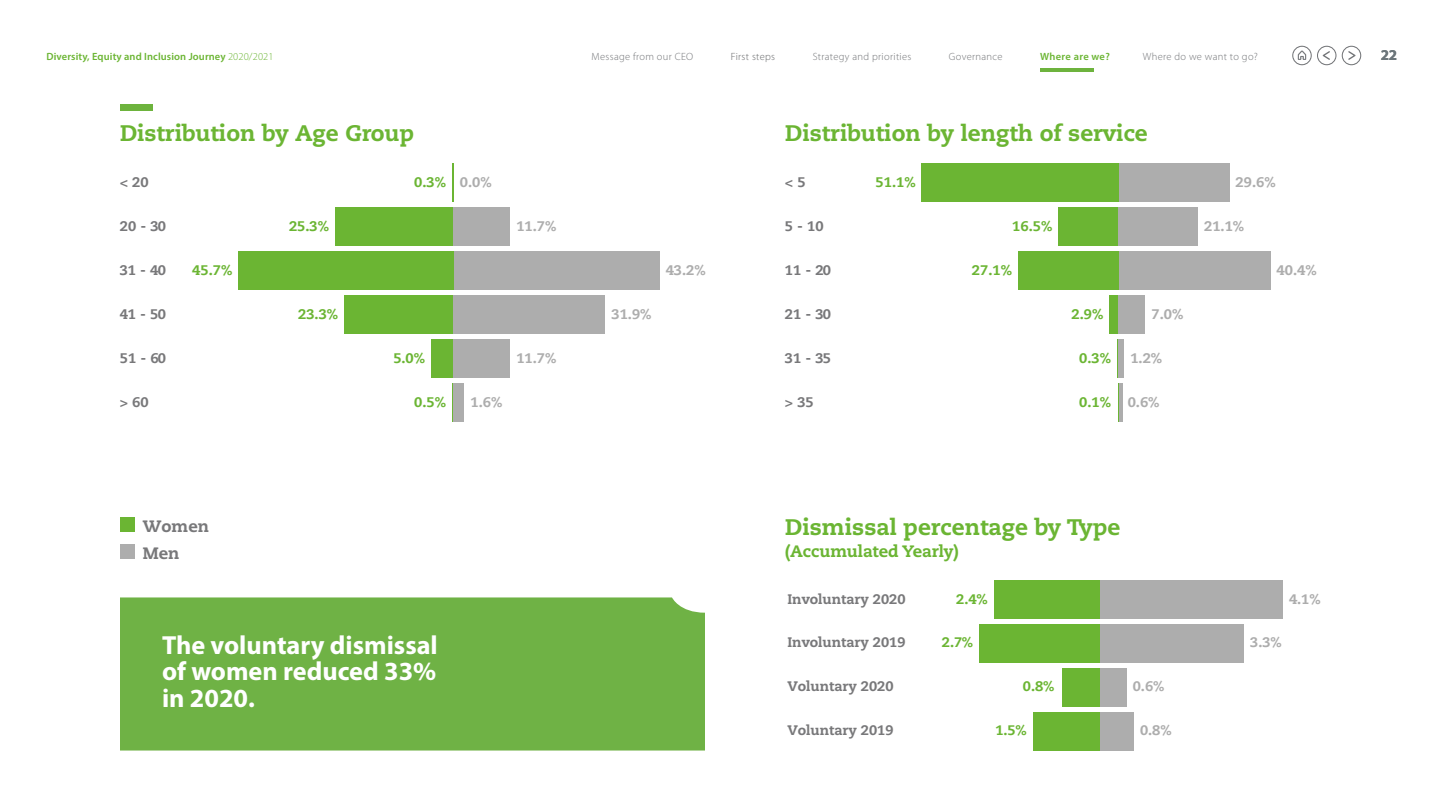
<style>
.page{position:relative;width:1440px;height:810px;background:#fff}
.page>*{position:absolute;margin:0;border:0;box-sizing:border-box;transform-origin:0 0}
.t1{font:700 26.25px/26.2px "Myriad Pro";color:#fff;text-align:justify}
.t2{font:800 22.5px "Caecilia LT Std";color:#6bb533}
.t3{font:800 16.5px "Caecilia LT Std";color:#6bb533}
.t4{font:800 16.5px/27.2px "Caecilia LT Std";color:#78787a}
.t5{font:700 15px "Myriad Pro";color:#6c767b}
.t6{font:800 13.88px "Caecilia LT Std";color:#adadad}
.t7{font:800 13.88px "Caecilia LT Std";color:#6bb533}
.t8{font:800 13.88px "Caecilia LT Std";letter-spacing:-.005em;color:#78787a}
.t9{font:800 13.8px "Caecilia LT Std";color:#78787a}
.t10{font:800 13.8px "Caecilia LT Std";color:#6bb533}
.t11{font:800 13.8px "Caecilia LT Std";color:#adadad}
.t12{font:300 10.5px "Myriad Pro";letter-spacing:.03em;color:#737578}
.t13{font:600 10.5px "Myriad Pro";letter-spacing:.01em;color:#6bb533}
.t14{font:300 10.5px "Myriad Pro";letter-spacing:.03em;color:#66686a}
.s1{font-weight:300}
</style>
<div class="page">
<div style="left:335px;top:208px;width:119px;height:38px;background:#6bb533"></div>
<div style="left:454px;top:208px;width:56px;height:38px;background:#adadad"></div>
<hr style="left:452px;top:164px;width:2px;height:38px;background:#6bb533">
<div style="left:238px;top:252px;width:216px;height:38px;background:#6bb533"></div>
<div style="left:454px;top:252px;width:205px;height:38px;background:#adadad"></div>
<div style="left:344px;top:296px;width:110px;height:38px;background:#6bb533"></div>
<div style="left:454px;top:296px;width:151px;height:38px;background:#adadad"></div>
<div style="left:431px;top:340px;width:23px;height:38px;background:#6bb533"></div>
<div style="left:454px;top:340px;width:56px;height:38px;background:#adadad"></div>
<hr style="left:452px;top:384px;width:2px;height:38px;background:#6bb533">
<div style="left:454px;top:384px;width:10px;height:38px;background:#adadad"></div>
<div style="left:1058px;top:208px;width:61px;height:38px;background:#6bb533"></div>
<div style="left:1119px;top:208px;width:79px;height:38px;background:#adadad"></div>
<div style="left:922px;top:164px;width:197px;height:38px;background:#6bb533"></div>
<div style="left:1119px;top:164px;width:110px;height:38px;background:#adadad"></div>
<div style="left:1018px;top:252px;width:101px;height:38px;background:#6bb533"></div>
<div style="left:1119px;top:252px;width:151px;height:38px;background:#adadad"></div>
<div style="left:1109px;top:296px;width:10px;height:38px;background:#6bb533"></div>
<div style="left:1119px;top:296px;width:26px;height:38px;background:#adadad"></div>
<hr style="left:1117px;top:340px;width:2px;height:38px;background:#6bb533">
<div style="left:1119px;top:340px;width:5px;height:38px;background:#adadad"></div>
<hr style="left:1118px;top:384px;width:1px;height:38px;background:#6bb533">
<hr style="left:1119px;top:384px;width:3px;height:38px;background:#adadad">
<div style="left:120px;top:105px;width:33px;height:6px;background:#6db33d"></div>
<div style="left:120px;top:597px;width:585px;height:154px;background:#6fb245"></div>
<div style="left:121px;top:517px;width:14px;height:15px;background:#6bb533"></div>
<div style="left:121px;top:544px;width:14px;height:15px;background:#adadad"></div>
<div style="left:979px;top:624px;width:121px;height:39px;background:#6bb533"></div>
<div style="left:1100px;top:624px;width:144px;height:39px;background:#adadad"></div>
<div style="left:994px;top:581px;width:106px;height:38px;background:#6bb533"></div>
<div style="left:1100px;top:581px;width:183px;height:38px;background:#adadad"></div>
<div style="left:1062px;top:668px;width:38px;height:38px;background:#6bb533"></div>
<div style="left:1100px;top:668px;width:27px;height:38px;background:#adadad"></div>
<div style="left:1033px;top:712px;width:67px;height:38px;background:#6bb533"></div>
<div style="left:1100px;top:712px;width:34px;height:38px;background:#adadad"></div>
<svg style="left:1292px;top:46px;width:44px;height:19px"></svg>
<svg style="left:1342px;top:46px;width:19px;height:19px"></svg>
<hr style="left:1040px;top:68px;width:54px;height:4px;background:#6db33d">
<p class="t13" style="left:46px;top:49px;width:229px">Diversity, Equity and Inclusion Journey <span class="s1">2020/2021</span></p>
<p class="t12" style="left:592px;top:50px;width:103px">Message from our CEO</p>
<p class="t14" style="left:731px;top:50px;width:46px">First steps</p>
<p class="t12" style="left:813px;top:50px;width:100px">Strategy and priorities</p>
<p class="t12" style="left:949px;top:50px;width:55px">Governance</p>
<p class="t13" style="left:1040px;top:49px;width:71px">Where are we?</p>
<p class="t12" style="left:1143px;top:50px;width:117px">Where do we want to go?</p>
<p class="t5" style="left:1381px;top:45px;width:18px">22</p>
<p class="t2" style="left:120px;top:119px;width:296px">Distribution by Age Group</p>
<p class="t2" style="left:785px;top:119px;width:364px">Distribution by length of service</p>
<p class="t8" style="left:120px;top:173px;width:30px">&lt; 20</p>
<p class="t7" style="left:414px;top:173px;width:33px">0.3%</p>
<p class="t6" style="left:460px;top:173px;width:33px">0.0%</p>
<p class="t8" style="left:785px;top:173px;width:22px">&lt; 5</p>
<p class="t7" style="left:876px;top:173px;width:42px">51.1%</p>
<p class="t8" style="left:120px;top:217px;width:48px">20 - 30</p>
<p class="t7" style="left:289px;top:217px;width:42px">25.3%</p>
<p class="t6" style="left:516px;top:217px;width:42px">11.7%</p>
<p class="t8" style="left:785px;top:217px;width:40px">5 - 10</p>
<p class="t7" style="left:1012px;top:217px;width:42px">16.5%</p>
<p class="t8" style="left:120px;top:261px;width:48px">31 - 40</p>
<p class="t7" style="left:192px;top:261px;width:42px">45.7%</p>
<p class="t6" style="left:666px;top:261px;width:42px">43.2%</p>
<p class="t8" style="left:785px;top:261px;width:48px">11 - 20</p>
<p class="t7" style="left:972px;top:261px;width:42px">27.1%</p>
<p class="t8" style="left:120px;top:305px;width:48px">41 - 50</p>
<p class="t8" style="left:120px;top:349px;width:48px">51 - 60</p>
<p class="t8" style="left:120px;top:393px;width:30px">&gt; 60</p>
<p class="t7" style="left:298px;top:305px;width:42px">23.3%</p>
<p class="t7" style="left:393px;top:349px;width:33px">5.0%</p>
<p class="t7" style="left:414px;top:393px;width:33px">0.5%</p>
<p class="t6" style="left:471px;top:393px;width:33px">1.6%</p>
<p class="t6" style="left:516px;top:349px;width:42px">11.7%</p>
<p class="t6" style="left:611px;top:305px;width:42px">31.9%</p>
<p class="t8" style="left:785px;top:305px;width:48px">21 - 30</p>
<p class="t8" style="left:785px;top:349px;width:48px">31 - 35</p>
<p class="t8" style="left:785px;top:393px;width:30px">&gt; 35</p>
<p class="t7" style="left:1072px;top:305px;width:33px">2.9%</p>
<p class="t7" style="left:1079px;top:349px;width:33px">0.3%</p>
<p class="t7" style="left:1079px;top:393px;width:33px">0.1%</p>
<p class="t6" style="left:1151px;top:305px;width:33px">7.0%</p>
<p class="t6" style="left:1130px;top:349px;width:33px">1.2%</p>
<p class="t6" style="left:1128px;top:393px;width:33px">0.6%</p>
<p class="t6" style="left:1236px;top:173px;width:42px">29.6%</p>
<p class="t6" style="left:1204px;top:217px;width:42px">21.1%</p>
<p class="t6" style="left:1277px;top:261px;width:42px">40.4%</p>
<p class="t4" style="left:143px;top:513px;width:68px">Women<br>Men</p>
<p class="t1" style="left:162px;top:631px;width:277px">The voluntary dismissal of women reduced 33% in 2020.</p>
<p class="t2" style="left:785px;top:513px;width:337px">Dismissal percentage by Type</p>
<p class="t3" style="left:785px;top:541px;width:175px">(Accumulated Yearly)</p>
<p class="t9" style="left:787px;top:590px;width:120px">Involuntary 2020</p>
<p class="t9" style="left:787px;top:634px;width:120px">Involuntary 2019</p>
<p class="t10" style="left:956px;top:590px;width:33px">2.4%</p>
<p class="t10" style="left:942px;top:634px;width:33px">2.7%</p>
<p class="t9" style="left:787px;top:678px;width:108px">Voluntary 2020</p>
<p class="t10" style="left:1023px;top:678px;width:33px">0.8%</p>
<p class="t9" style="left:787px;top:721px;width:108px">Voluntary 2019</p>
<p class="t10" style="left:995px;top:721px;width:33px">1.5%</p>
<p class="t11" style="left:1133px;top:678px;width:33px">0.6%</p>
<p class="t11" style="left:1140px;top:721px;width:33px">0.8%</p>
<p class="t11" style="left:1289px;top:590px;width:33px">4.1%</p>
<p class="t11" style="left:1250px;top:634px;width:33px">3.3%</p>
</div>
